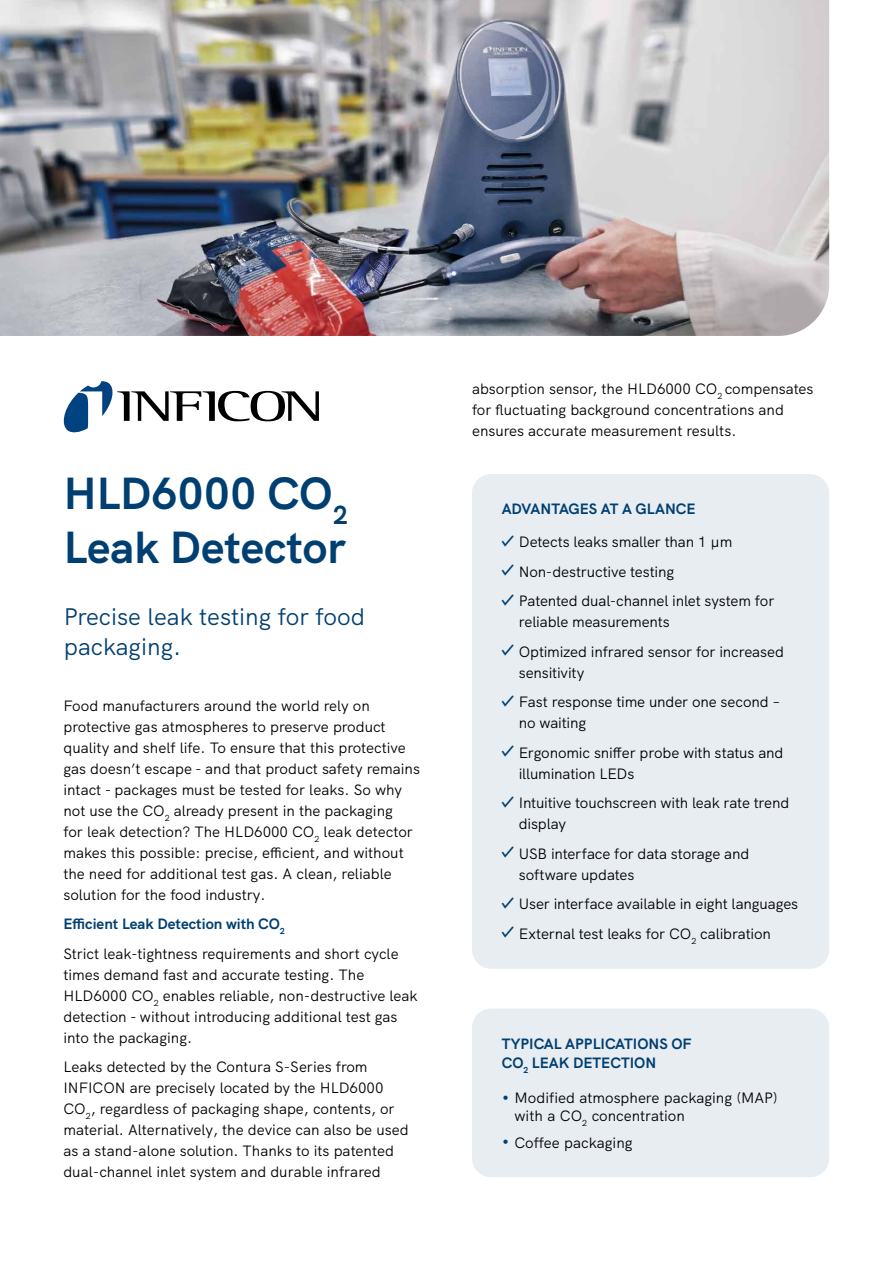
<style>
.page{position:relative;width:893px;height:1263px;background:#fff}
.page>*{position:absolute;margin:0;border:0;box-sizing:border-box;transform-origin:0 0}
.t1{font:700 45px/54px "HK Grotesk";color:#003f71}
.t2{font:24px/30px "HK Grotesk";color:#003f71}
.t3{font:15px/21px "HK Grotesk";color:#000}
.t4{font:700 15px/19.5px "HK Grotesk";color:#003f71}
.s1{font-weight:700;color:#003f71}
.s2{font-size:18px;color:#003f71}
</style>
<div class="page">
<div style="left:472px;top:474px;width:357px;height:495px;background:#e8edf2;border-radius:19px"></div>
<img style="left:0;top:0;width:829px;height:336px">
<div style="left:472px;top:1008px;width:357px;height:169px;background:#e8edf2;border-radius:19px"></div>
<svg style="left:64px;top:381px;width:255px;height:51px"></svg>
<h1 class="t1" style="left:64px;top:462px;width:286px">HLD6000 CO<sub>2<br></sub>Leak Detector</h1>
<h2 class="t2" style="left:64px;top:599px;width:303px">Precise leak testing for food packaging.</h2>
<p class="t3" style="left:63px;top:694px;width:358px">Food manufacturers around the world rely on protective gas atmospheres to preserve product quality and shelf life. To ensure that this protective gas doesn’t escape - and that product safety remains intact - packages must be tested for leaks. So why not use the CO<sub>2</sub> already present in the packaging<br>for leak detection? The HLD6000 CO<sub>2</sub> leak detector makes this possible: precise, efficient, and without the need for additional test gas. A clean, reliable solution for the food industry.</p>
<p class="t3" style="left:63px;top:908px;width:337px;line-height:29.5px"><span class="s1">Efficient Leak Detection with CO</span><sub>2<br></sub>Strict leak-tightness requirements and short cycle</p>
<p class="t3" style="left:63px;top:963px;width:356px">times demand fast and accurate testing. The HLD6000 CO<sub>2</sub> enables reliable, non-destructive leak detection - without introducing additional test gas into the packaging.</p>
<p class="t3" style="left:63px;top:1055px;width:347px">Leaks detected by the Contura S-Series from INFICON are precisely located by the HLD6000<br>CO<sub>2</sub>, regardless of packaging shape, contents, or material. Alternatively, the device can also be used as a stand-alone solution. Thanks to its patented dual-channel inlet system and durable infrared</p>
<p class="t3" style="left:472px;top:377px;width:343px">absorption sensor, the HLD6000 CO<sub>2</sub> compensates for fluctuating background concentrations and ensures accurate measurement results.</p>
<p class="t4" style="left:502px;top:497px;width:195px">ADVANTAGES AT A GLANCE</p>
<p class="t3" style="left:519px;top:526px;width:257px;line-height:29.5px">Detects leaks smaller than 1 µm<br>Non-destructive testing<br>Patented dual-channel inlet system for</p>
<p class="t3" style="left:519px;top:606px;width:267px;line-height:29.5px">reliable measurements<br>Optimized infrared sensor for increased</p>
<p class="t3" style="left:519px;top:657px;width:263px;line-height:29.5px">sensitivity<br>Fast response time under one second –</p>
<p class="t3" style="left:519px;top:707px;width:266px;line-height:29.5px">no waiting<br>Ergonomic sniffer probe with status and</p>
<p class="t3" style="left:519px;top:758px;width:272px;line-height:29.5px">illumination LEDs<br>Intuitive touchscreen with leak rate trend</p>
<p class="t3" style="left:519px;top:808px;width:232px;line-height:29.5px">display<br>USB interface for data storage and</p>
<p class="t3" style="left:519px;top:859px;width:281px;line-height:29.5px">software updates<br>User interface available in eight languages<br>External test leaks for CO<sub>2</sub> calibration</p>
<p class="t4" style="left:502px;top:1032px;width:191px">TYPICAL APPLICATIONS OF<br>CO<sub>2</sub> LEAK DETECTION</p>
<p class="t3" style="left:514px;top:1087px;width:264px;line-height:18px;text-indent:-13px"><span class="s2">•</span> Modified atmosphere packaging (MAP) with a CO<sub>2</sub> concentration</p>
<p class="t3" style="left:502px;top:1130px;width:132px"><span class="s2">•</span> Coffee packaging</p>
</div>
